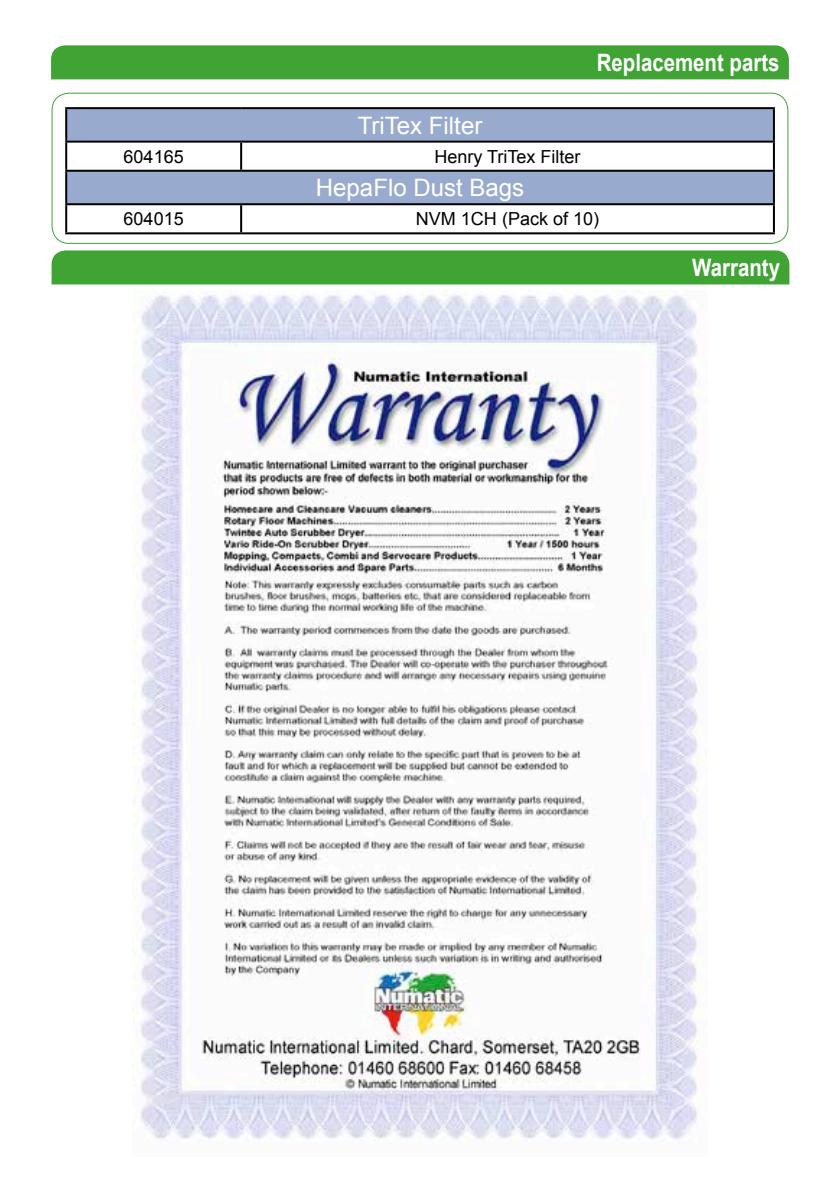
<style>
.page{position:relative;width:840px;height:1191px;background:#fff}
.page>*{position:absolute;margin:0;border:0;box-sizing:border-box;transform-origin:0 0}
.t1{font:24px "Arial";color:#fff}
.t2{font:700 24px "Arial";color:#fff;scale:.85 1}
.t3{font:18px "Arial";color:#000}
</style>
<div class="page">
<div style="left:52px;top:93px;width:736px;height:151px;border:1px solid #3fa434;border-radius:17px"></div>
<svg style="left:67px;top:109px;width:705px;height:94px;fill:#99aacf"></svg>
<hr style="left:65px;top:107px;width:176px;height:2px;background:#000">
<hr style="left:65px;top:109px;width:2px;height:32px;background:#000">
<hr style="left:241px;top:107px;width:533px;height:2px;background:#000">
<hr style="left:772px;top:109px;width:2px;height:32px;background:#000">
<hr style="left:65px;top:141px;width:176px;height:2px;background:#000">
<hr style="left:65px;top:143px;width:2px;height:27px;background:#000">
<hr style="left:241px;top:141px;width:533px;height:2px;background:#000">
<hr style="left:240px;top:143px;width:2px;height:27px;background:#000">
<hr style="left:772px;top:143px;width:2px;height:27px;background:#000">
<hr style="left:65px;top:170px;width:176px;height:2px;background:#000">
<hr style="left:65px;top:172px;width:2px;height:31px;background:#000">
<hr style="left:241px;top:170px;width:533px;height:2px;background:#000">
<hr style="left:772px;top:172px;width:2px;height:31px;background:#000">
<hr style="left:65px;top:203px;width:176px;height:2px;background:#000">
<hr style="left:65px;top:205px;width:2px;height:27px;background:#000">
<hr style="left:241px;top:203px;width:533px;height:2px;background:#000">
<hr style="left:240px;top:205px;width:2px;height:27px;background:#000">
<hr style="left:772px;top:205px;width:2px;height:27px;background:#000">
<hr style="left:65px;top:232px;width:176px;height:2px;background:#000">
<hr style="left:241px;top:232px;width:533px;height:2px;background:#000">
<div style="left:51px;top:45px;width:737px;height:34px;background:#3fa434"></div>
<div style="left:52px;top:250px;width:737px;height:34px;background:#3fa434"></div>
<img style="left:132px;top:290px;width:572px;height:851px">
<h1 class="t1" style="left:357px;top:109px;width:126px">TriTex Filter</h1>
<h1 class="t2" style="left:596px;top:47px;width:216px">Replacement parts</h1>
<p class="t3" style="left:123px;top:145px;width:62px">604165</p>
<p class="t3" style="left:434px;top:145px;width:148px">Henry TriTex Filter</p>
<h1 class="t1" style="left:316px;top:172px;width:210px">HepaFlo Dust Bags</h1>
<p class="t3" style="left:123px;top:207px;width:62px">604015</p>
<p class="t3" style="left:415px;top:207px;width:185px">NVM 1CH (Pack of 10)</p>
<h1 class="t2" style="left:692px;top:252px;width:105px">Warranty</h1>
</div>
